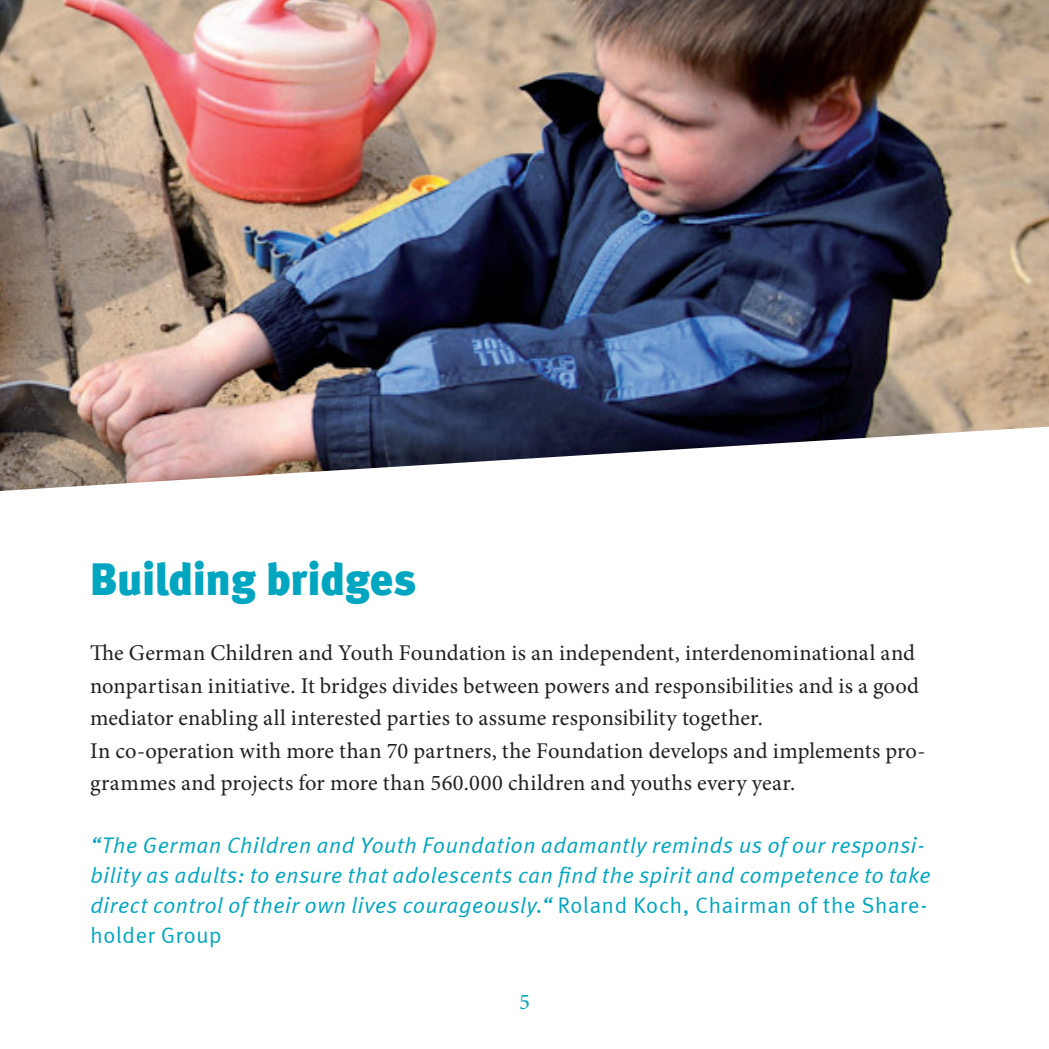
<style>
.page{position:relative;width:1049px;height:1049px;background:#fff}
.page>*{position:absolute;margin:0;border:0;box-sizing:border-box;transform-origin:0 0}
.t1{font:900 45px "Meta";letter-spacing:-.01em;color:#00a5c0}
.t2{font:22.5px/32.5px "Minion Pro";letter-spacing:.005em;color:#231f20}
.t3{font:italic 22.5px/30px "Meta Correspondence";letter-spacing:.005em;color:#00a5c0}
.t4{font:22.5px "Minion Pro";color:#00a5c0}
.s1{font-style:normal}
</style>
<div class="page">
<img style="left:0;top:0;width:1049px;height:427px">
<svg style="left:0;top:427px;width:1041px;height:64px"></svg>
<h1 class="t1" style="left:90px;top:552px;width:328px">Building bridges</h1>
<p class="t2" style="left:90px;top:637px;width:837px">The German Children and Youth Foundation is an independent, interdenominational and nonpartisan initiative. It bridges divides between powers and responsibilities and is a good mediator enabling all interested parties to assume responsibility together.<br>In co-operation with more than 70 partners, the Foundation develops and implements pro&shy;grammes and projects for more than 560.000 children and youths every year.</p>
<p class="t3" style="left:90px;top:830px;width:842px">“The German Children and Youth Foundation adamantly reminds us of our responsi&shy;bility as adults: to ensure that adolescents can find the spirit and competence to take direct control of their own lives courageously.“ <span class="s1">Roland Koch, Chairman of the Share&shy;holder Group</span></p>
<p class="t4" style="left:519px;top:986px;width:12px">5</p>
</div>
